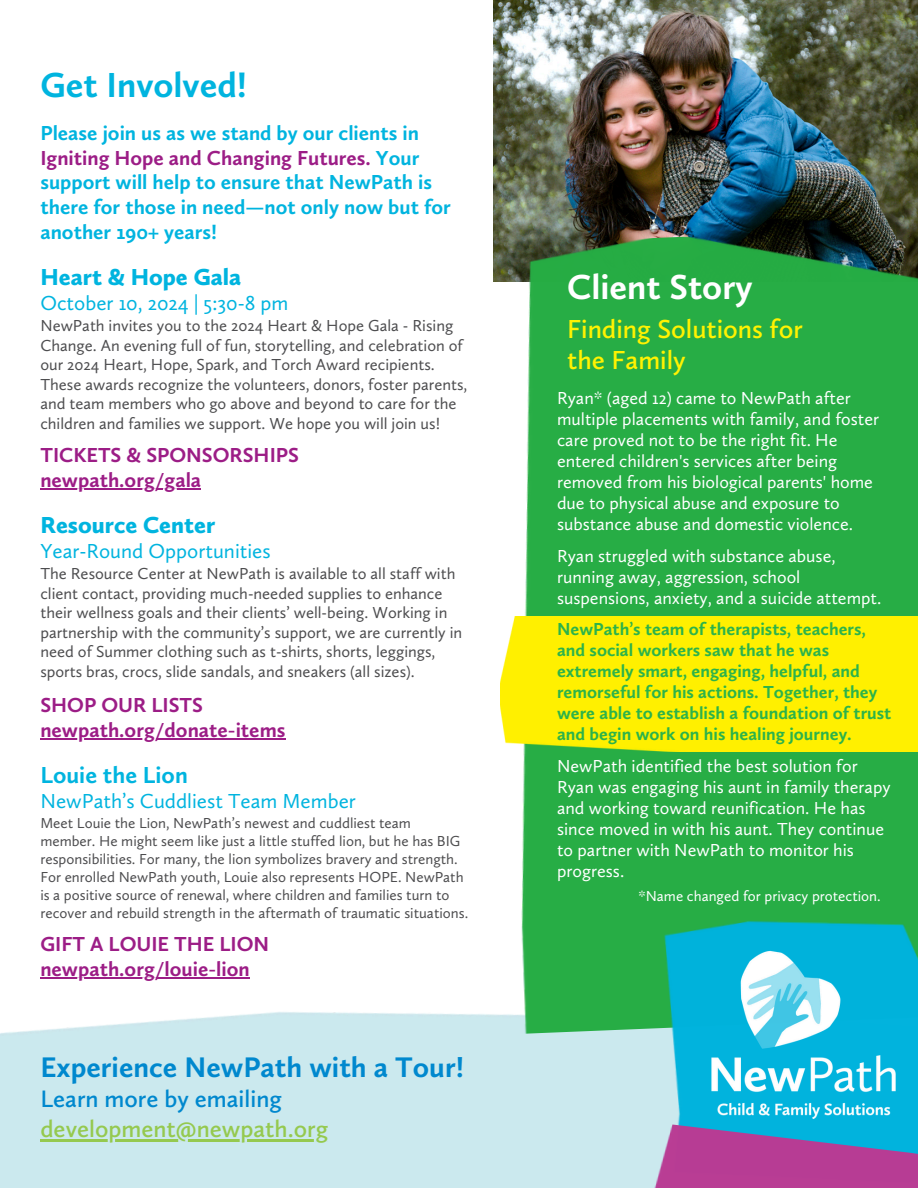
<style>
.page{position:relative;width:918px;height:1188px;background:#fff}
.page>*{position:absolute;margin:0;border:0;box-sizing:border-box;transform-origin:0 0}
.t1{font:700 36px "Calluna Sans";color:#00b4df}
.t2{font:700 36px "Calluna Sans";color:#fff}
.t3{font:700 29.4px "Calluna Sans";color:#0088ce}
.t4{font:600 27px/31.5px "Calluna Sans";color:#fff202}
.t5{font:600 24.6px "Calluna Sans";color:#95c94f}
.t6{font:600 24.6px "Calluna Sans";color:#0088ce}
.t7{font:900 24px "Calluna Sans";color:#00b4df}
.t8{font:700 24px "Calluna Sans";color:#00b4df}
.t9{font:700 21px/24.8px "Calluna Sans";color:#00b4df}
.t10{font:700 21px/24.8px "Calluna Sans";color:#9c1d86}
.t11{font:21px "Calluna Sans";color:#00b4df}
.t12{font:18px/21px "Calluna Sans";color:#fff}
.t13{font:700 18px/21px "Calluna Sans";color:#2cb34a}
.t14{font:16.5px/19.5px "Calluna Sans";color:#4d4d4f}
.t15{font:15px/18px "Calluna Sans";color:#4d4d4f}
.t16{font:15px "Calluna Sans";color:#fff}
.s1{color:#9c1d86}
</style>
<div class="page">
<img style="left:494px;top:0;width:424px;height:226px">
<img style="left:0;top:977px;width:657px;height:211px">
<img style="left:462px;top:226px;width:456px;height:809px">
<img style="left:657px;top:916px;width:261px;height:206px">
<img style="left:639px;top:1122px;width:279px;height:66px">
<img style="left:691px;top:928px;width:224px;height:214px">
<div style="left:500px;top:617px;width:418px;height:135px;background:#fff000"></div>
<hr style="left:40px;top:489px;width:161px;height:1px;background:#9c1d86">
<hr style="left:40px;top:738px;width:245px;height:2px;background:#9c1d86">
<hr style="left:40px;top:978px;width:210px;height:1px;background:#9c1d86">
<hr style="left:40px;top:1139px;width:288px;height:2px;background:#95c94f">
<h1 class="t1" style="left:40px;top:63px;width:208px">Get Involved!</h1>
<p class="t9" style="left:40px;top:120px;width:412px">Please join us as we stand by our clients in <span class="s1">Igniting Hope and Changing Futures.</span> Your support will help to ensure that NewPath is there for those in need—not only now but for another 190+ years!</p>
<h3 class="t7" style="left:40px;top:262px;width:202px">Heart &amp; Hope Gala</h3>
<p class="t11" style="left:40px;top:290px;width:250px">October 10, 2024 | 5:30-8 pm</p>
<p class="t14" style="left:40px;top:316px;width:428px">NewPath invites you to the 2024 Heart &amp; Hope Gala - Rising Change. An evening full of fun, storytelling, and celebration of our 2024 Heart, Hope, Spark, and Torch Award recipients.<br>These awards recognize the volunteers, donors, foster parents, and team members who go above and beyond to care for the children and families we support. We hope you will join us!</p>
<p class="t10" style="left:40px;top:443px;width:260px">TICKETS &amp; SPONSORSHIPS newpath.org/gala</p>
<h3 class="t7" style="left:40px;top:510px;width:176px">Resource Center</h3>
<p class="t11" style="left:40px;top:539px;width:232px">Year-Round Opportunities</p>
<p class="t14" style="left:40px;top:564px;width:423px">The Resource Center at NewPath is available to all staff with client contact, providing much-needed supplies to enhance their wellness goals and their clients’ well-being. Working in partnership with the community’s support, we are currently in need of Summer clothing such as t-shirts, shorts, leggings, sports bras, crocs, slide sandals, and sneakers (all sizes).</p>
<p class="t10" style="left:40px;top:693px;width:247px">SHOP OUR LISTS newpath.org/donate-items</p>
<h3 class="t8" style="left:40px;top:760px;width:149px">Louie the Lion</h3>
<p class="t11" style="left:40px;top:788px;width:317px">NewPath’s Cuddliest Team Member</p>
<p class="t15" style="left:40px;top:814px;width:429px">Meet Louie the Lion, NewPath’s newest and cuddliest team member. He might seem like just a little stuffed lion, but he has BIG responsibilities. For many, the lion symbolizes bravery and strength.<br>For enrolled NewPath youth, Louie also represents HOPE. NewPath is a positive source of renewal, where children and families turn to recover and rebuild strength in the aftermath of traumatic situations.</p>
<p class="t10" style="left:40px;top:932px;width:230px">GIFT A LOUIE THE LION newpath.org/louie-lion</p>
<h5 class="t3" style="left:40px;top:1049px;width:425px">Experience NewPath with a Tour!</h5>
<h5 class="t6" style="left:40px;top:1084px;width:243px">Learn more by emailing</h5>
<h6 class="t5" style="left:40px;top:1114px;width:289px">development@newpath.org</h6>
<p class="t2" style="left:567px;top:265px;width:187px">Client Story</p>
<h2 class="t4" style="left:567px;top:313px;width:237px">Finding Solutions for the Family</h2>
<p class="t12" style="left:557px;top:388px;width:324px">Ryan* (aged 12) came to NewPath after multiple placements with family, and foster care proved not to be the right fit. He entered children's services after being removed from his biological parents' home due to physical abuse and exposure to substance abuse and domestic violence.</p>
<p class="t12" style="left:557px;top:545px;width:326px">Ryan struggled with substance abuse, running away, aggression, school suspensions, anxiety, and a suicide attempt.</p>
<p class="t13" style="left:557px;top:619px;width:336px">NewPath’s team of therapists, teachers, and social workers saw that he was extremely smart, engaging, helpful, and remorseful for his actions. Together, they were able to establish a foundation of trust and begin work on his healing journey.</p>
<p class="t12" style="left:557px;top:755px;width:335px">NewPath identified the best solution for Ryan was engaging his aunt in family therapy and working toward reunification. He has since moved in with his aunt. They continue to partner with NewPath to monitor his progress.</p>
<p class="t16" style="left:638px;top:887px;width:244px">*Name changed for privacy protection.</p>
</div>
